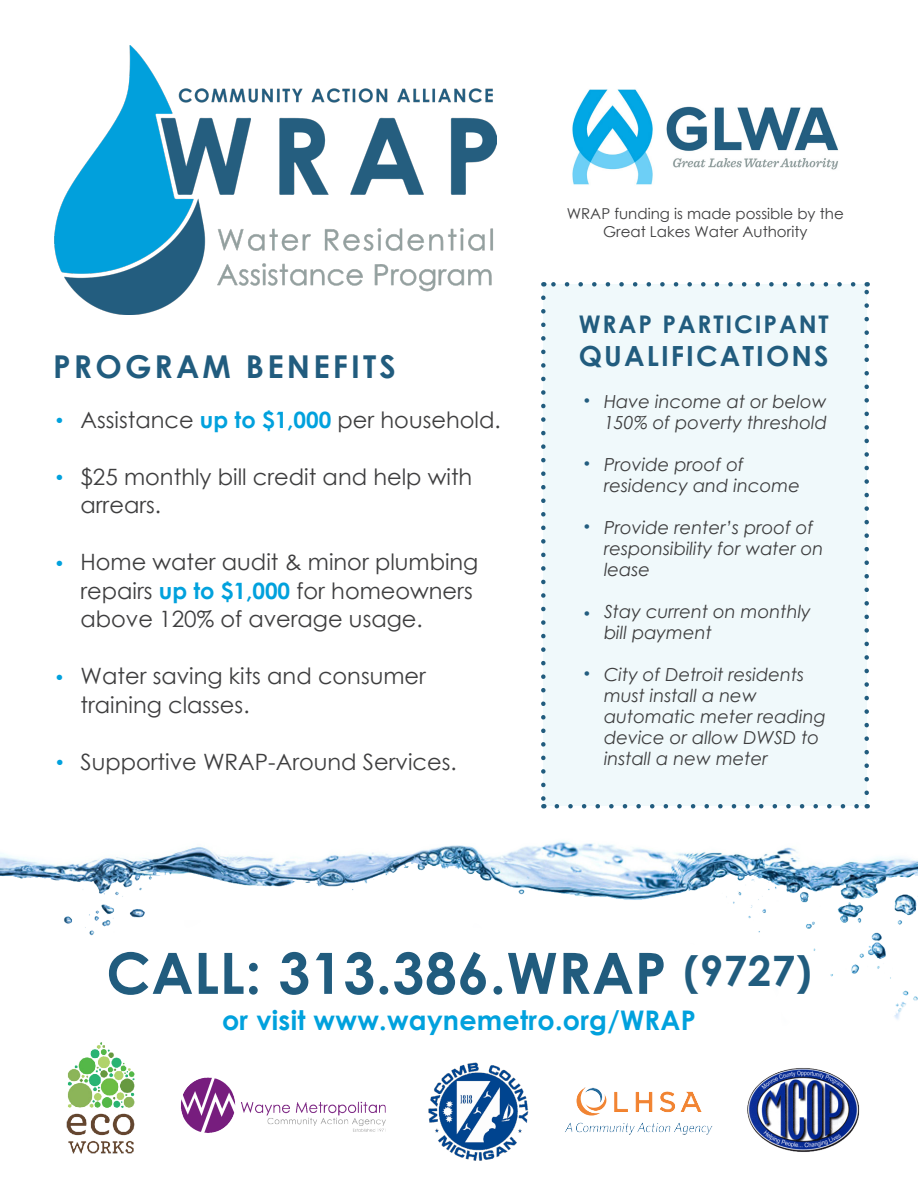
<style>
.page{position:relative;width:918px;height:1188px;background:#fff}
.page>*{position:absolute;margin:0;border:0;box-sizing:border-box;transform-origin:0 0}
.t1{font:700 57px "Century Gothic";letter-spacing:.01em;color:#215c7e}
.t2{font:700 31.5px "Century Gothic";letter-spacing:.1em;color:#215c7e}
.t3{font:700 27.75px "Century Gothic";letter-spacing:.075em;color:#215c7e}
.t4{font:700 27px "Century Gothic";letter-spacing:.01em;color:#01a1dd}
.t5{font:700 24.3px "Century Gothic";letter-spacing:.075em;color:#215c7e}
.t6{font:22.5px/28.5px "Century Gothic";color:#3e3e3f}
.t7{font:italic 18px/21px "Century Gothic";color:#3e3e3f}
.t8{font:700 18px "Century Gothic";color:#01a1dd}
.t9{font:15px/18px "Century Gothic";color:#3e3e3f;text-align:center}
.t10{font:700 15px "Century Gothic";color:#235d7f}
.s1{font-weight:700;color:#01a1dd}
.s2{font-size:42px}
</style>
<div class="page">
<img style="left:0;top:841px;width:918px;height:179px">
<div style="left:543px;top:284px;width:324px;height:522px;background:#f0f9fb"></div>
<svg style="left:557px;top:804px;width:302px;height:4px"></svg>
<svg style="left:551px;top:282px;width:302px;height:5px"></svg>
<svg style="left:541px;top:298px;width:5px;height:510px"></svg>
<svg style="left:864px;top:282px;width:5px;height:511px"></svg>
<img style="left:572px;top:89px;width:267px;height:96px">
<img style="left:181px;top:1077px;width:205px;height:56px">
<img style="left:66px;top:1042px;width:69px;height:112px">
<img style="left:428px;top:1062px;width:101px;height:99px">
<img style="left:565px;top:1087px;width:148px;height:48px">
<img style="left:747px;top:1068px;width:113px;height:84px">
<img style="left:54px;top:46px;width:442px;height:269px">
<p class="t2" style="left:53px;top:343px;width:344px">PROGRAM BENEFITS</p>
<p class="t6" style="left:81px;top:405px;width:422px">Assistance <span class="s1">up to $1,000</span> per household.</p>
<p class="t6" style="left:81px;top:462px;width:393px">$25 monthly bill credit and help with arrears.</p>
<p class="t6" style="left:81px;top:547px;width:399px">Home water audit &amp; minor plumbing repairs <span class="s1">up to $1,000</span> for homeowners above 120% of average usage.</p>
<p class="t6" style="left:81px;top:661px;width:347px">Water saving kits and consumer training classes.</p>
<p class="t6" style="left:81px;top:747px;width:378px">Supportive WRAP-Around Services.</p>
<p class="t8" style="left:54px;top:407px;width:12px">•</p>
<p class="t8" style="left:54px;top:464px;width:12px">•</p>
<p class="t8" style="left:54px;top:549px;width:12px">•</p>
<p class="t8" style="left:54px;top:663px;width:12px">•</p>
<p class="t8" style="left:54px;top:749px;width:12px">•</p>
<p class="t9" style="left:567px;top:204px;width:279px">WRAP funding is made possible by the<br>Great Lakes Water Authority</p>
<p class="t5" style="left:579px;top:306px;width:251px">WRAP PARTICIPANT</p>
<p class="t3" style="left:579px;top:335px;width:251px">QUALIFICATIONS</p>
<p class="t10" style="left:582px;top:390px;width:10px">•</p>
<p class="t7" style="left:604px;top:391px;width:225px">Have income at or below<br>150% of poverty threshold</p>
<p class="t7" style="left:604px;top:454px;width:198px">Provide proof of residency and income</p>
<p class="t7" style="left:604px;top:517px;width:221px">Provide renter’s proof of responsibility for water on lease</p>
<p class="t7" style="left:604px;top:601px;width:208px">Stay current on monthly bill payment</p>
<p class="t7" style="left:604px;top:664px;width:223px">City of Detroit residents must install a new automatic meter reading device or allow DWSD to install a new meter</p>
<p class="t10" style="left:582px;top:453px;width:10px">•</p>
<p class="t10" style="left:582px;top:516px;width:10px">•</p>
<p class="t10" style="left:582px;top:603px;width:10px">•</p>
<p class="t10" style="left:582px;top:663px;width:10px">•</p>
<p class="t1" style="left:106px;top:930px;width:707px">CALL: 313.386.WRAP <span class="s2">(9727)</span></p>
<p class="t4" style="left:222px;top:1000px;width:475px">or visit www.waynemetro.org/WRAP</p>
</div>
